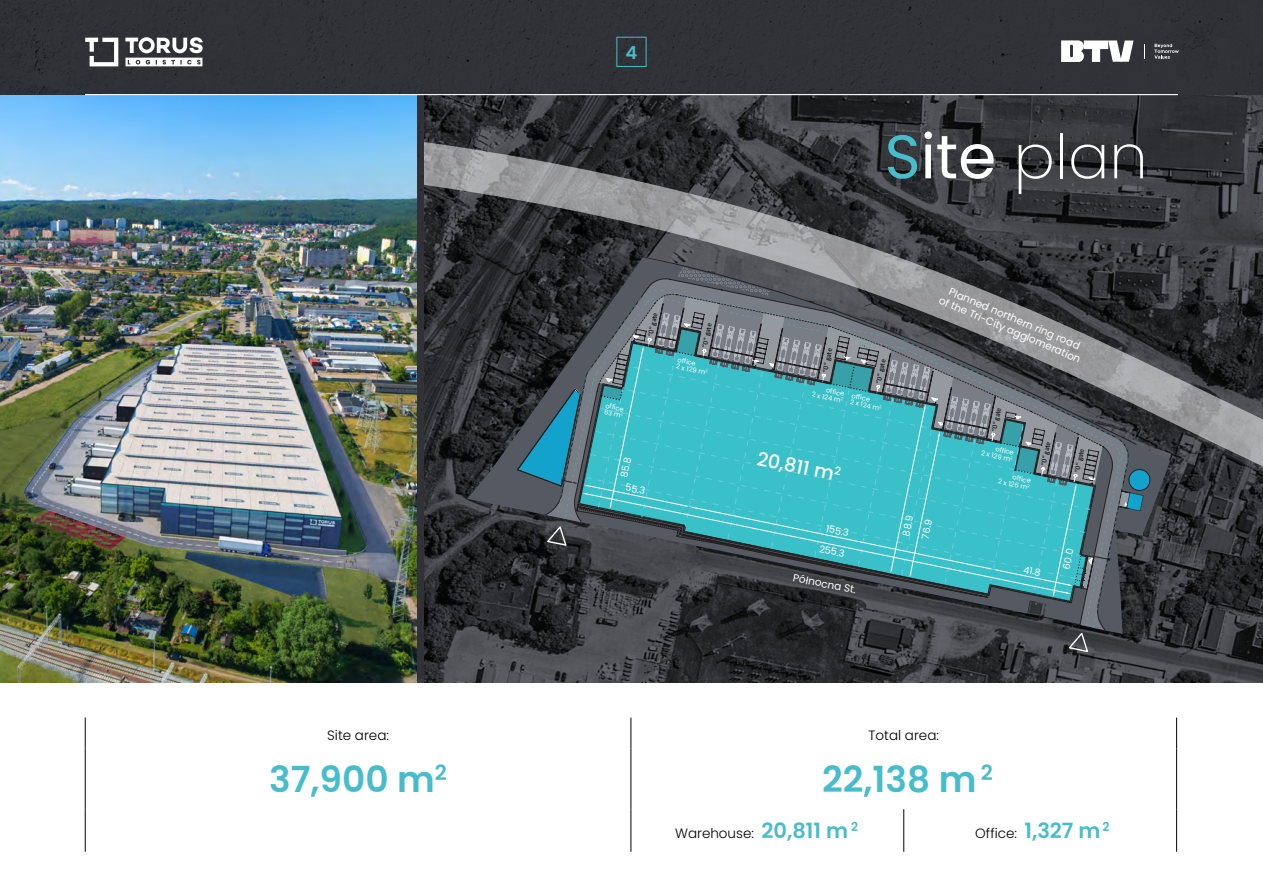
<style>
.page{position:relative;width:1263px;height:893px;background:#fff}
.page>*{position:absolute;margin:0;border:0;box-sizing:border-box;transform-origin:0 0}
.t1{font:200 61.5px "Poppins";color:#fff}
.t2{font:600 36px "Poppins";color:#47bcca}
.t3{font:500 19.05px "Poppins";color:#fff}
.t4{font:600 18px "Poppins";color:#47bcca}
.t5{font:300 13.5px "Poppins";color:#000}
.t6{font:10.5px/12px "Poppins";color:#fff;text-align:center}
.t7{font:9.75px/19.5px "Poppins";color:#fff}
.t8{font:7.35px "Calibri";color:#000001}
.t9{font:6.75px/6.8px "Poppins";color:#fff}
.s1{font-weight:400;color:#47bcca}
.s2{font-weight:400}
.s3{font-weight:600;font-size:21px;color:#47bcca}
</style>
<div class="page">
<div style="left:0;top:0;width:1263px;height:679px;background:#313238"></div>
<svg style="left:85px;top:37px;width:118px;height:29px"></svg>
<svg style="left:1154px;top:44px;width:25px;height:15px"></svg>
<svg style="left:1144px;top:44px;width:1px;height:14px"></svg>
<svg style="left:1061px;top:40px;width:72px;height:22px"></svg>
<hr style="left:85px;top:718px;width:1px;height:30px;background:#000">
<hr style="left:631px;top:718px;width:1px;height:30px;background:#000">
<hr style="left:1176px;top:718px;width:1px;height:30px;background:#000">
<hr style="left:85px;top:748px;width:1px;height:61px;background:#000">
<hr style="left:631px;top:748px;width:1px;height:61px;background:#000">
<hr style="left:1176px;top:748px;width:1px;height:61px;background:#000">
<hr style="left:85px;top:809px;width:1px;height:43px;background:#000">
<hr style="left:631px;top:809px;width:1px;height:43px;background:#000">
<hr style="left:903px;top:809px;width:1px;height:43px;background:#000">
<hr style="left:1176px;top:809px;width:1px;height:43px;background:#000">
<img style="left:425px;top:95px;width:838px;height:587px">
<svg style="left:546px;top:634px;width:543px;height:17px;background:#393b3f"></svg>
<img style="left:0;top:95px;width:417px;height:587px">
<svg style="left:425px;top:110px;width:838px;height:440px;background:#404145"></svg>
<hr style="left:85px;top:94px;width:1093px;height:1px;background:#fff">
<div style="left:616px;top:37px;width:30px;height:30px;border:1px solid #47bcca"></div>
<svg style="left:467px;top:257px;width:703px;height:377px;background:#333438"></svg>
<svg style="left:643px;top:256px;width:493px;height:11px;background:#595a5e"></svg>
<svg style="left:517px;top:267px;width:634px;height:361px;background:#4a7b81"></svg>
<h3 class="t4" style="left:625px;top:42px;width:13px">4</h3>
<p class="t9" style="left:606px;top:402px;width:21px;rotate:12deg">office<br>63 m<sup>2</sup></p>
<h3 class="t7" style="left:614px;top:476px;width:22px;rotate:-78deg">85.8</h3>
<p class="t8" style="left:645px;top:335px;width:26px;rotate:-78deg">“0” gate</p>
<p class="t8" style="left:699px;top:346px;width:26px;rotate:-78deg">“0” gate</p>
<p class="t9" style="left:678px;top:356px;width:33px;rotate:12deg">office<br>2 x 129 m<sup>2</sup></p>
<h3 class="t7" style="left:627px;top:477px;width:22px;rotate:12deg">55.3</h3>
<h1 class="t1" style="left:884px;top:121px;width:265px"><span class="s1">S</span><span class="s2">ite</span> plan</h1>
<p class="t8" style="left:820px;top:371px;width:26px;rotate:-78deg">“0” gate</p>
<p class="t8" style="left:873px;top:382px;width:26px;rotate:-78deg">“0” gate</p>
<p class="t9" style="left:814px;top:384px;width:33px;text-align:right;rotate:12deg">office<br>2 x 124 m<sup>2</sup></p>
<p class="t9" style="left:852px;top:392px;width:33px;rotate:12deg">office<br>2 x 124 m<sup>2</sup></p>
<h3 class="t3" style="left:760px;top:446px;width:86px;rotate:12deg">20,811 m<sup>2</sup></h3>
<h3 class="t7" style="left:828px;top:519px;width:25px;rotate:12deg">155.3</h3>
<h3 class="t7" style="left:821px;top:539px;width:27px;rotate:12deg">255.3</h3>
<h3 class="t6" style="left:794px;top:572px;width:66px;rotate:11deg">Północna St.</h3>
<h3 class="t6" style="left:946px;top:283px;width:154px;rotate:23deg">Planned northern ring road of the Tri-City agglomeration</h3>
<h3 class="t7" style="left:896px;top:534px;width:22px;rotate:-78deg">88.9<br>76.9</h3>
<p class="t8" style="left:989px;top:430px;width:26px;rotate:-78deg">“0” gate</p>
<p class="t9" style="left:983px;top:443px;width:33px;text-align:right;rotate:12deg">office<br>2 x 129 m<sup>2</sup></p>
<p class="t9" style="left:1000px;top:471px;width:33px;text-align:right;rotate:12deg">office<br>2 x 126 m<sup>2</sup></p>
<p class="t8" style="left:1038px;top:464px;width:26px;rotate:-78deg">“0” gate</p>
<p class="t8" style="left:1072px;top:471px;width:26px;rotate:-78deg">“0” gate</p>
<h3 class="t7" style="left:1025px;top:560px;width:19px;rotate:12deg">41.8</h3>
<h3 class="t7" style="left:1057px;top:567px;width:22px;rotate:-78deg">60.0</h3>
<h3 class="t5" style="left:327px;top:727px;width:63px">Site area:</h3>
<h3 class="t5" style="left:868px;top:727px;width:72px">Total area:</h3>
<h2 class="t2" style="left:269px;top:759px;width:179px">37,900 m<sup>2</sup></h2>
<h2 class="t2" style="left:822px;top:759px;width:172px">22,138 m <sup>2</sup></h2>
<h3 class="t5" style="left:675px;top:826px;width:184px">Warehouse: <span class="s3">20,811 m</span> <sup>2</sup></h3>
<h3 class="t5" style="left:975px;top:826px;width:136px">Office: <span class="s3">1,327 m</span> <sup>2</sup></h3>
</div>
